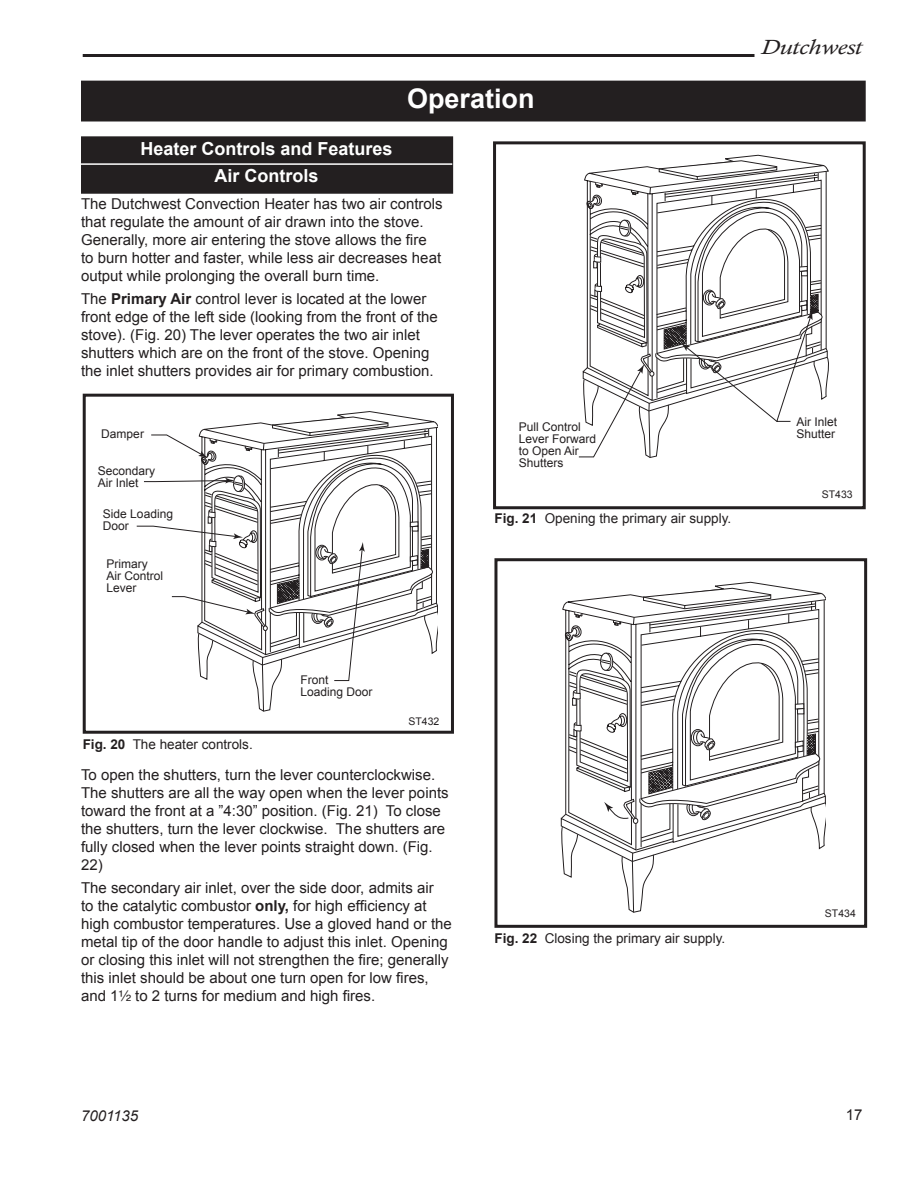
<style>
.page{position:relative;width:918px;height:1188px;background:#fff}
.page>*{position:absolute;margin:0;border:0;box-sizing:border-box;transform-origin:0 0}
.t1{font:700 27px "Arial";color:#fff}
.t2{font:italic 21px "Calisto";color:#231f20;scale:1.2 1}
.t3{font:18.6px/22.5px "Helvetica";color:#231f20}
.t4{font:700 18px/27px "Arial";color:#fff;text-align:center}
.t5{font:15px/18px "Arial";color:#231f20}
.t6{font:italic 15px "Arial";color:#231f20}
.t7{font:13.5px "Arial";color:#231f20}
.t8{font:12px/12px "Arial";color:#231f20}
.t9{font:10.5px "Arial";color:#231f20}
.s1{font-weight:700}
.s2{font-family:"Helvetica Fraction"}
</style>
<div class="page">
<hr style="left:83px;top:54px;width:671px;height:3px;background:#231f20">
<div style="left:82px;top:137px;width:370px;height:56px;background:#231f20"></div>
<div style="left:81px;top:136px;width:372px;height:58px;border:2px solid #231f20"></div>
<div style="left:82px;top:81px;width:783px;height:40px;background:#231f20"></div>
<div style="left:81px;top:81px;width:785px;height:41px;border:2px solid #231f20"></div>
<div style="left:494px;top:558px;width:373px;height:370px;border:3px solid #231f20"></div>
<svg style="left:561px;top:582px;width:265px;height:331px"></svg>
<svg style="left:579px;top:155px;width:249px;height:303px"></svg>
<div style="left:493px;top:141px;width:373px;height:368px;border:3px solid #231f20"></div>
<svg style="left:137px;top:411px;width:301px;height:301px"></svg>
<div style="left:83px;top:394px;width:371px;height:340px;border:3px solid #231f20"></div>
<hr style="left:81px;top:163px;width:371px;height:2px;background:#fff">
<h1 class="t1" style="left:407px;top:83px;width:129px">Operation</h1>
<p class="t4" style="left:140px;top:135px;width:254px">Heater Controls and Features<br>Air Controls</p>
<p class="t5" style="left:81px;top:194px;width:363px">The Dutchwest Convection Heater has two air controls that regulate the amount of air drawn into the stove.<br>Generally, more air entering the stove allows the fire to burn hotter and faster, while less air decreases heat output while prolonging the overall burn time.</p>
<p class="t5" style="left:81px;top:290px;width:358px">The <span class="s1">Primary Air</span> control lever is located at the lower front edge of the left side (looking from the front of the stove). (Fig. 20) The lever operates the two air inlet shutters which are on the front of the stove. Opening the inlet shutters provides air for primary combustion.</p>
<p class="t8" style="left:101px;top:427px;width:44px">Damper</p>
<p class="t8" style="left:98px;top:464px;width:59px">Secondary<br>Air Inlet</p>
<p class="t8" style="left:103px;top:507px;width:72px">Side Loading<br>Door</p>
<p class="t8" style="left:106px;top:558px;width:58px">Primary<br>Air Control<br>Lever</p>
<p class="t8" style="left:519px;top:421px;width:79px">Pull Control<br>Lever Forward to Open Air<br>Shutters</p>
<p class="t7" style="left:494px;top:511px;width:238px"><span class="s1">Fig. 21</span> Opening the primary air supply.</p>
<h2 class="t2" style="left:761px;top:35px;width:86px">Dutchwest</h2>
<p class="t8" style="left:796px;top:416px;width:42px">Air Inlet<br>Shutter</p>
<p class="t9" style="left:822px;top:488px;width:32px">ST433</p>
<p class="t7" style="left:83px;top:737px;width:172px"><span class="s1">Fig. 20</span> The heater controls.</p>
<p class="t8" style="left:300px;top:674px;width:74px">Front<br>Loading Door</p>
<p class="t9" style="left:408px;top:716px;width:32px">ST432</p>
<p class="t5" style="left:81px;top:765px;width:369px">To open the shutters, turn the lever counterclockwise.<br>The shutters are all the way open when the lever points toward the front at a ”4:30” position. (Fig. 21) To close the shutters, turn the lever clockwise. The shutters are fully closed when the lever points straight down. (Fig.<br>22)</p>
<p class="t5" style="left:81px;top:879px;width:372px">The secondary air inlet, over the side door, admits air<br>to the catalytic combustor <span class="s1">only,</span> for high efficiency at high combustor temperatures. Use a gloved hand or the metal tip of the door handle to adjust this inlet. Opening or closing this inlet will not strengthen the fire; generally this inlet should be about one turn open for low fires, and 1<span class="s2">¹⁄₂</span> to 2 turns for medium and high fires.</p>
<p class="t3" style="left:287px;top:802px;width:99px">ST432<br>Dutchwest heat control<br>8/28/00 djt</p>
<p class="t7" style="left:494px;top:930px;width:232px"><span class="s1">Fig. 22</span> Closing the primary air supply.</p>
<p class="t9" style="left:825px;top:907px;width:32px">ST434</p>
<p class="t6" style="left:81px;top:1107px;width:59px">7001135</p>
<p class="t5" style="left:846px;top:1105px;width:18px">17</p>
</div>
